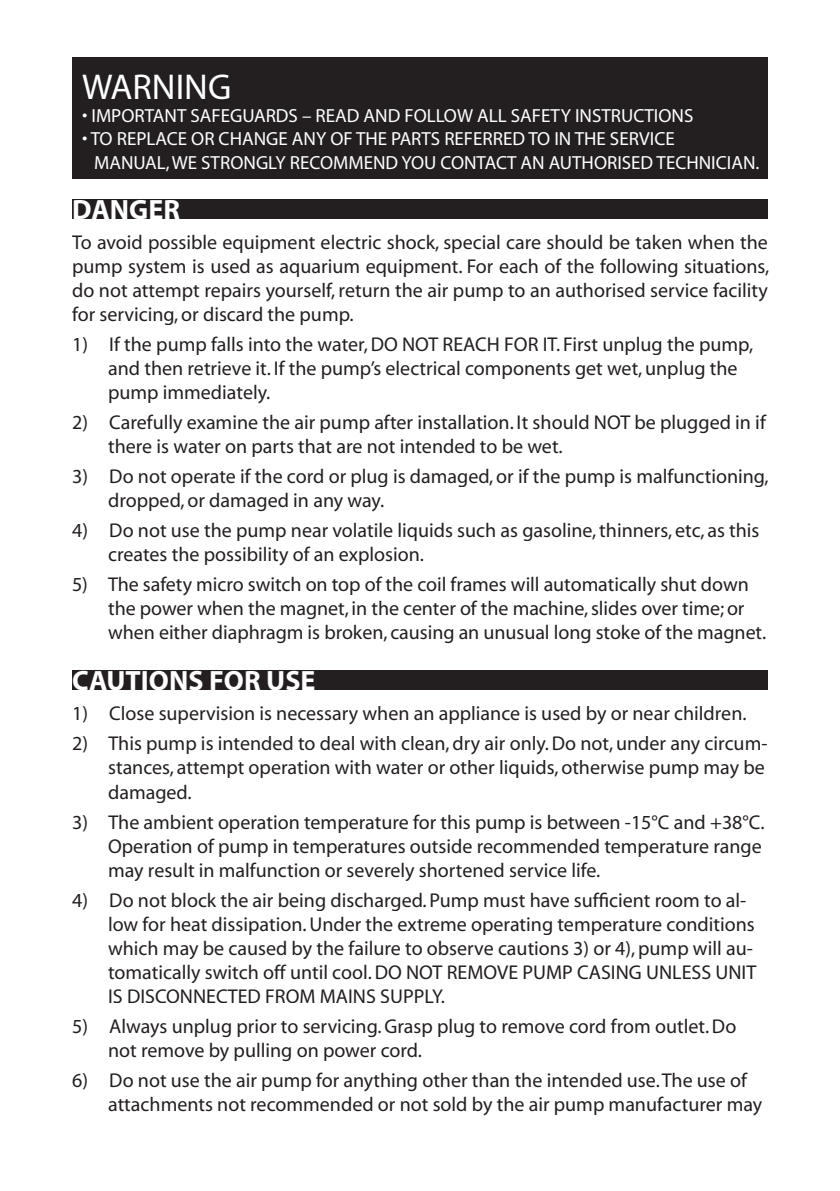
<style>
.page{position:relative;width:840px;height:1191px;background:#fff}
.page>*{position:absolute;margin:0;border:0;box-sizing:border-box;transform-origin:0 0}
.t1{font:36px "Myriad";color:#fff}
.t2{font:700 28px "Myriad";color:#fff}
.t3{font:20px/24px "Myriad";color:#231f20}
.t4{font:19px/24px "Myriad";color:#fff}
</style>
<div class="page">
<div style="left:72px;top:670px;width:695px;height:19px;background:#231f20"></div>
<div style="left:72px;top:200px;width:695px;height:19px;background:#231f20"></div>
<div style="left:72px;top:57px;width:695px;height:122px;background:#231f20"></div>
<h1 class="t1" style="left:82px;top:69px;width:151px">WARNING</h1>
<p class="t4" style="left:82px;top:104px;width:612px">• IMPORTANT SAFEGUARDS – READ AND FOLLOW ALL SAFETY INSTRUCTIONS</p>
<p class="t4" style="left:94px;top:127px;width:666px;text-indent:-12px">• TO REPLACE OR CHANGE ANY OF THE PARTS REFERRED TO IN THE SERVICE<br>MANUAL, WE STRONGLY RECOMMEND YOU CONTACT AN AUTHORISED TECHNICIAN.</p>
<h2 class="t2" style="left:72px;top:195px;width:109px">DANGER</h2>
<p class="t3" style="left:72px;top:231px;width:698px;text-align:justify">To avoid possible equipment electric shock, special care should be taken when the pump system is used as aquarium equipment. For each of the following situations, do not attempt repairs yourself, return the air pump to an authorised service facility for servicing, or discard the pump.</p>
<p class="t3" style="left:108px;top:333px;width:646px;text-indent:-36px">1) If the pump falls into the water, DO NOT REACH FOR IT. First unplug the pump, and then retrieve it. If the pump’s electrical components get wet, unplug the pump immediately.</p>
<p class="t3" style="left:108px;top:411px;width:659px;text-indent:-36px">2) Carefully examine the air pump after installation. It should NOT be plugged in if there is water on parts that are not intended to be wet.</p>
<p class="t3" style="left:108px;top:465px;width:661px;text-indent:-36px">3) Do not operate if the cord or plug is damaged, or if the pump is malfunctioning, dropped, or damaged in any way.</p>
<p class="t3" style="left:108px;top:519px;width:652px;text-indent:-36px">4) Do not use the pump near volatile liquids such as gasoline, thinners, etc, as this creates the possibility of an explosion.</p>
<p class="t3" style="left:108px;top:573px;width:659px;text-indent:-36px">5) The safety micro switch on top of the coil frames will automatically shut down the power when the magnet, in the center of the machine, slides over time; or when either diaphragm is broken, causing an unusual long stoke of the magnet.</p>
<h2 class="t2" style="left:72px;top:666px;width:245px">CAUTIONS FOR USE</h2>
<p class="t3" style="left:72px;top:702px;width:675px">1) Close supervision is necessary when an appliance is used by or near children.</p>
<p class="t3" style="left:108px;top:732px;width:660px;text-indent:-36px">2) This pump is intended to deal with clean, dry air only. Do not, under any circum&shy;stances, attempt operation with water or other liquids, otherwise pump may be damaged.</p>
<p class="t3" style="left:108px;top:810px;width:657px;text-indent:-36px">3) The ambient operation temperature for this pump is between -15°C and +38°C.<br>Operation of pump in temperatures outside recommended temperature range may result in malfunction or severely shortened service life.</p>
<p class="t3" style="left:108px;top:888px;width:649px;text-indent:-36px">4) Do not block the air being discharged. Pump must have sufficient room to al&shy;low for heat dissipation. Under the extreme operating temperature conditions which may be caused by the failure to observe cautions 3) or 4), pump will au&shy;tomatically switch off until cool. DO NOT REMOVE PUMP CASING UNLESS UNIT IS DISCONNECTED FROM MAINS SUPPLY.</p>
<p class="t3" style="left:108px;top:1014px;width:629px;text-indent:-36px">5) Always unplug prior to servicing. Grasp plug to remove cord from outlet. Do not remove by pulling on power cord.</p>
<p class="t3" style="left:108px;top:1068px;width:655px;text-indent:-36px">6) Do not use the air pump for anything other than the intended use. The use of attachments not recommended or not sold by the air pump manufacturer may</p>
</div>
